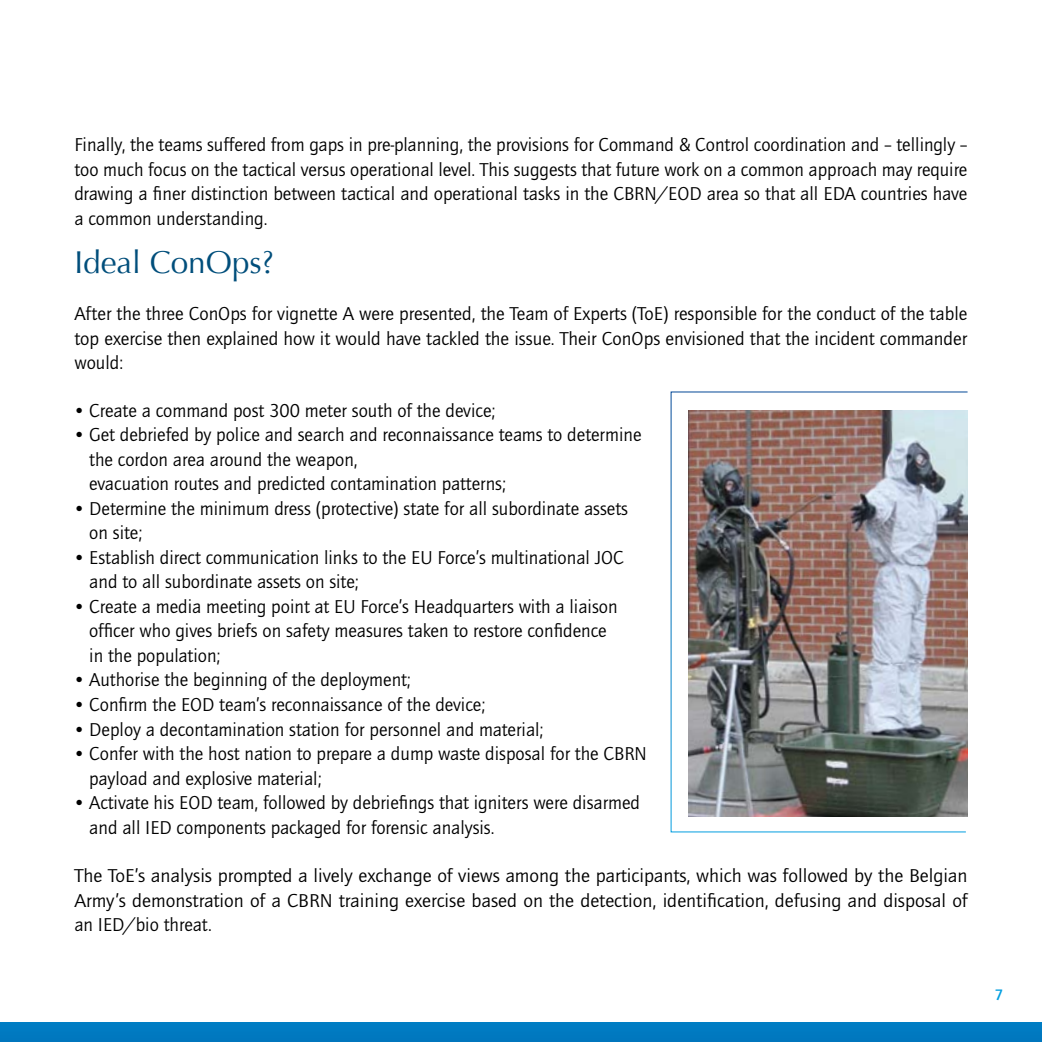
<style>
.page{position:relative;width:1042px;height:1042px;background:#fff}
.page>*{position:absolute;margin:0;border:0;box-sizing:border-box;transform-origin:0 0}
.t1{font:31.5px "Optima";color:#004e7b}
.t2{font:19.25px/24.5px "Quay Sans ITC Std";color:#000}
.t3{font:19.25px/24.5px "Quay Sans ITC Std";color:#000;text-align:justify;scale:1.05 1}
.t4{font:500 15.75px "Quay Sans ITC Std";color:#009ee0}
</style>
<div class="page">
<div style="left:0;top:1022px;width:1042px;height:20px;background:#0079c0"></div>
<svg style="left:670px;top:391px;width:298px;height:442px"></svg>
<img style="left:689px;top:410px;width:278px;height:406px">
<p class="t2" style="left:74px;top:133px;width:895px;text-align:justify">Finally, the teams suffered from gaps in pre-planning, the provisions for Command &amp; Control coordination and – tellingly – too much focus on the tactical versus operational level. This suggests that future work on a common approach may require drawing a finer distinction between tactical and operational tasks in the CBRN/EOD area so that all EDA countries have a common understanding.</p>
<h1 class="t1" style="left:74px;top:244px;width:201px">Ideal ConOps?</h1>
<p class="t2" style="left:74px;top:301px;width:894px;text-align:justify">After the three ConOps for vignette A were presented, the Team of Experts (ToE) responsible for the conduct of the table top exercise then explained how it would have tackled the issue. Their ConOps envisioned that the incident commander would:</p>
<p class="t2" style="left:74px;top:398px;width:422px">• Create a command post 300 meter south of the device;</p>
<p class="t2" style="left:89px;top:423px;width:554px;text-indent:-15px">• Get debriefed by police and search and reconnaissance teams to determine the cordon area around the weapon,<br>evacuation routes and predicted contamination patterns;</p>
<p class="t2" style="left:89px;top:496px;width:540px;text-indent:-15px">• Determine the minimum dress (protective) state for all subordinate assets on site;</p>
<p class="t2" style="left:89px;top:545px;width:536px;text-indent:-15px">• Establish direct communication links to the EU Force’s multinational JOC and to all subordinate assets on site;</p>
<p class="t2" style="left:89px;top:594px;width:530px;text-indent:-15px">• Create a media meeting point at EU Force’s Headquarters with a liaison officer who gives briefs on safety measures taken to restore confidence in the population;</p>
<p class="t2" style="left:74px;top:668px;width:338px">• Authorise the beginning of the deployment;</p>
<p class="t2" style="left:74px;top:692px;width:412px">• Confirm the EOD team’s reconnaissance of the device;</p>
<p class="t2" style="left:74px;top:717px;width:470px">• Deploy a decontamination station for personnel and material;</p>
<p class="t2" style="left:89px;top:741px;width:559px;text-indent:-15px">• Confer with the host nation to prepare a dump waste disposal for the CBRN payload and explosive material;</p>
<p class="t2" style="left:89px;top:790px;width:552px;text-indent:-15px">• Activate his EOD team, followed by debriefings that igniters were disarmed and all IED components packaged for forensic analysis.</p>
<p class="t3" style="left:74px;top:864px;width:852px">The ToE’s analysis prompted a lively exchange of views among the participants, which was followed by the Belgian Army’s demonstration of a CBRN training exercise based on the detection, identification, defusing and disposal of an IED/bio threat.</p>
<p class="t4" style="left:995px;top:985px;width:10px">7</p>
</div>
